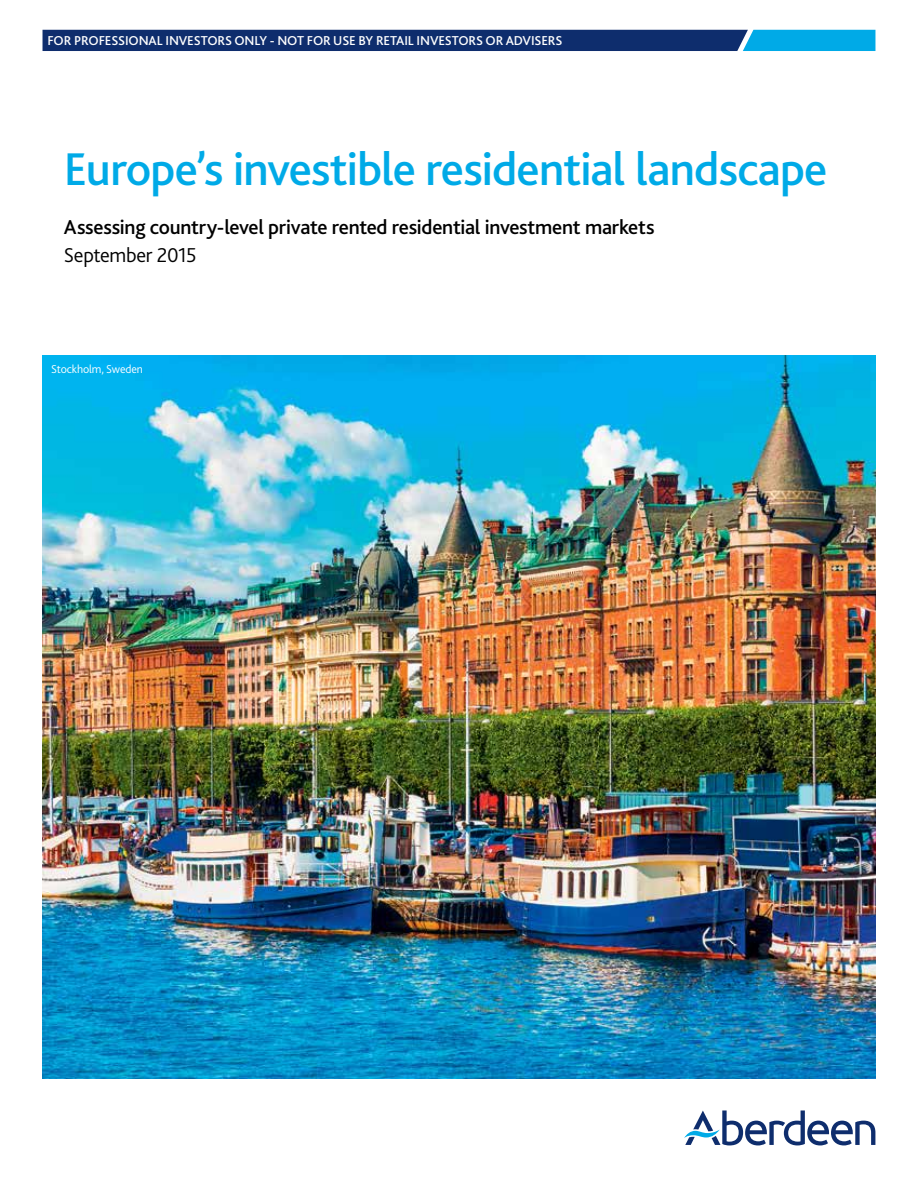
<style>
.page{position:relative;width:918px;height:1188px;background:#fff}
.page>*{position:absolute;margin:0;border:0;box-sizing:border-box;transform-origin:0 0}
.t1{font:500 48px "Bliss 2";letter-spacing:-.02em;color:#00aae7}
.t2{font:500 21px "Bliss 2";letter-spacing:-.015em;color:#000}
.t3{font:300 21px "Bliss 2";letter-spacing:-.015em;color:#000}
.t4{font:500 13.5px "Bliss 2";letter-spacing:-.01em;color:#fff}
.t5{font:300 12px "Bliss 2";letter-spacing:-.01em;color:#fff}
</style>
<div class="page">
<img style="left:43px;top:355px;width:832px;height:723px">
<svg style="left:43px;top:30px;width:832px;height:21px;background:#0d4180"></svg>
<svg style="left:684px;top:1110px;width:191px;height:35px"></svg>
<p class="t4" style="left:47px;top:32px;width:517px">FOR PROFESSIONAL INVESTORS ONLY - NOT FOR USE BY RETAIL INVESTORS OR ADVISERS</p>
<h1 class="t1" style="left:64px;top:139px;width:765px">Europe’s investible residential landscape</h1>
<h2 class="t2" style="left:64px;top:214px;width:592px">Assessing country-level private rented residential investment markets</h2>
<h2 class="t3" style="left:64px;top:242px;width:134px">September 2015</h2>
<p class="t5" style="left:51px;top:362px;width:93px">Stockholm, Sweden</p>
</div>
